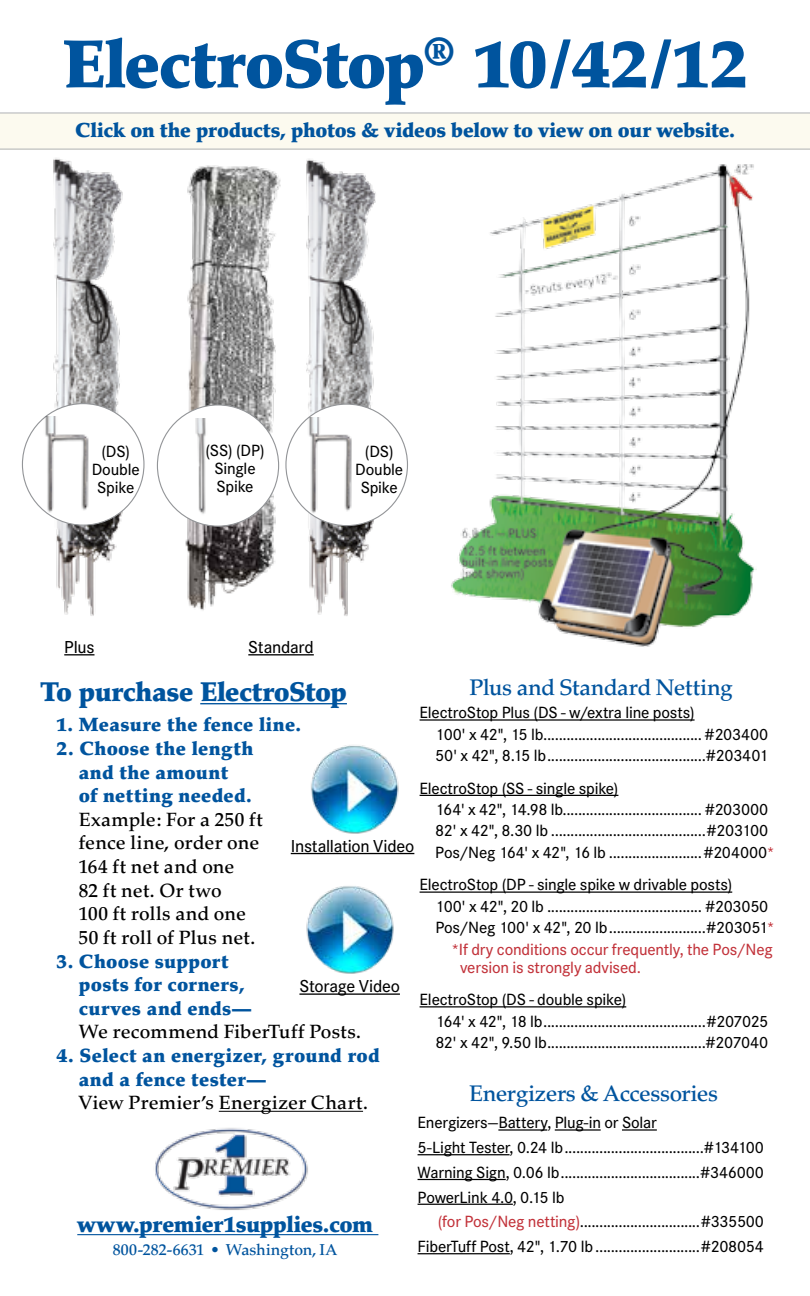
<style>
.page{position:relative;width:810px;height:1296px;background:#fff}
.page>*{position:absolute;margin:0;border:0;box-sizing:border-box;transform-origin:0 0}
.t1{font:900 67.5px "Palatino";letter-spacing:-.03em;color:#00549e}
.t2{font:900 27px "Palatino";letter-spacing:-.02em;color:#00549e}
.t3{font:500 22.5px "Palatino";letter-spacing:-.02em;color:#00549e}
.t4{font:900 22.5px "Palatino";letter-spacing:-.015em;color:#00549e}
.t5{font:900 20.25px "Palatino";letter-spacing:-.015em;color:#00549e}
.t6{font:900 19.12px/23.6px "Palatino";letter-spacing:.015em;color:#00549e}
.t7{font:500 19.12px/23.6px "Palatino";letter-spacing:.01em;color:#000}
.t8{font:500 18px "Corporate S";letter-spacing:-.015em;color:#000}
.t9{font:500 16.88px/21.4px "Corporate S";letter-spacing:-.015em;color:#000}
.t10{font:500 16.88px "Corporate S";letter-spacing:-.01em;color:#c2323a}
.t11{font:500 15.75px "Palatino";letter-spacing:.005em;color:#00549e}
.s1{color:#c2323a}
</style>
<div class="page">
<svg style="left:0;top:112px;width:810px;height:38px"></svg>
<img style="left:288px;top:146px;width:99px;height:470px">
<img style="left:178px;top:165px;width:103px;height:446px">
<img style="left:34px;top:146px;width:97px;height:470px">
<div style="left:22px;top:404px;width:122px;height:121px;background:#fff;border-radius:50%"></div>
<img style="left:21px;top:417px;width:84px;height:118px">
<hr style="left:64px;top:654px;width:30px;height:1px;background:#000">
<hr style="left:248px;top:654px;width:66px;height:1px;background:#000">
<hr style="left:291px;top:853px;width:123px;height:1px;background:#000">
<hr style="left:299px;top:993px;width:101px;height:2px;background:#000">
<img style="left:451px;top:164px;width:306px;height:483px">
<img style="left:155px;top:1128px;width:153px;height:82px">
<hr style="left:77px;top:1234px;width:301px;height:1px;background:#00549e">
<div style="left:157px;top:405px;width:122px;height:121px;background:#fff;border-radius:50%"></div>
<img style="left:156px;top:419px;width:50px;height:98px">
<div style="left:286px;top:404px;width:121px;height:122px;background:#fff;border-radius:50%"></div>
<img style="left:275px;top:417px;width:94px;height:119px">
<hr style="left:498px;top:1129px;width:49px;height:2px;background:#000">
<hr style="left:555px;top:1129px;width:46px;height:2px;background:#000">
<hr style="left:622px;top:1129px;width:35px;height:2px;background:#000">
<hr style="left:418px;top:1154px;width:92px;height:1px;background:#000">
<hr style="left:418px;top:1179px;width:88px;height:1px;background:#000">
<hr style="left:418px;top:1204px;width:95px;height:1px;background:#000">
<hr style="left:418px;top:1253px;width:92px;height:1px;background:#000">
<hr style="left:420px;top:719px;width:275px;height:2px;background:#000">
<hr style="left:420px;top:795px;width:198px;height:1px;background:#000">
<hr style="left:420px;top:892px;width:312px;height:1px;background:#000">
<hr style="left:420px;top:1006px;width:206px;height:1px;background:#000">
<hr style="left:200px;top:703px;width:147px;height:1px;background:#00549e">
<hr style="left:219px;top:1111px;width:144px;height:1px;background:#000">
<img style="left:311px;top:745px;width:88px;height:89px">
<img style="left:306px;top:886px;width:88px;height:88px">
<h1 class="t1" style="left:62px;top:24px;width:688px">ElectroStop<sup>®</sup> 10/42/12</h1>
<p class="t5" style="left:75px;top:118px;width:662px">Click on the products, photos &amp; videos below to view on our website.</p>
<p class="t9" style="left:92px;top:442px;width:49px;line-height:18px;text-align:center">(DS)<br>Double<br>Spike</p>
<p class="t9" style="left:205px;top:441px;width:61px;line-height:18px;text-align:center">(SS) (DP)<br>Single<br>Spike</p>
<p class="t9" style="left:355px;top:443px;width:49px;line-height:18px;text-align:center">(DS)<br>Double<br>Spike</p>
<p class="t8" style="left:64px;top:637px;width:32px">Plus</p>
<p class="t8" style="left:248px;top:637px;width:67px">Standard</p>
<h3 class="t3" style="left:470px;top:674px;width:265px">Plus and Standard Netting</h3>
<p class="t9" style="left:435px;top:702px;width:335px;text-indent:-16px">ElectroStop Plus (DS - w/extra line posts)<br>100' x 42", 15 lb......................................... #203400<br>50' x 42", 8.15 lb.........................................#203401</p>
<p class="t9" style="left:435px;top:778px;width:341px;text-indent:-16px">ElectroStop (SS - single spike)<br>164' x 42", 14.98 lb.................................... #203000<br>82' x 42", 8.30 lb ........................................#203100<br>Pos/Neg 164' x 42", 16 lb ........................#204000<span class="s1">*</span></p>
<p class="t9" style="left:420px;top:874px;width:314px">ElectroStop (DP - single spike w drivable posts)</p>
<p class="t9" style="left:435px;top:896px;width:335px">100' x 42", 20 lb ........................................ #203050</p>
<p class="t9" style="left:435px;top:917px;width:341px">Pos/Neg 100' x 42", 20 lb.........................#203051<span class="s1">*</span></p>
<p class="t10" style="left:451px;top:939px;width:323px">*If dry conditions occur frequently, the Pos/Neg</p>
<p class="t10" style="left:460px;top:957px;width:182px">version is strongly advised.</p>
<p class="t9" style="left:435px;top:989px;width:335px;text-indent:-16px">ElectroStop (DS - double spike)<br>164' x 42", 18 lb..........................................#207025<br>82' x 42", 9.50 lb.........................................#207040</p>
<h2 class="t2" style="left:40px;top:676px;width:308px">To purchase ElectroStop</h2>
<p class="t6" style="left:56px;top:713px;width:246px">1. Measure the fence line.</p>
<p class="t6" style="left:79px;top:737px;width:176px;text-indent:-22px">2. Choose the length and the amount<br>of netting needed.</p>
<p class="t7" style="left:79px;top:808px;width:186px">Example: For a 250 ft fence line, order one<br>164 ft net and one<br>82 ft net. Or two<br>100 ft rolls and one<br>50 ft roll of Plus net.</p>
<p class="t6" style="left:79px;top:949px;width:174px;text-indent:-22px">3. Choose support posts for corners, curves and ends—</p>
<p class="t7" style="left:79px;top:1020px;width:284px">We recommend FiberTuff Posts.</p>
<p class="t6" style="left:79px;top:1044px;width:303px;text-indent:-22px">4. Select an energizer, ground rod and a fence tester—</p>
<p class="t7" style="left:79px;top:1091px;width:291px">View Premier’s Energizer Chart.</p>
<p class="t8" style="left:291px;top:836px;width:125px">Installation Video</p>
<p class="t8" style="left:299px;top:976px;width:102px">Storage Video</p>
<h3 class="t3" style="left:469px;top:1080px;width:250px">Energizers &amp; Accessories</h3>
<p class="t9" style="left:418px;top:1110px;width:348px;line-height:24.8px">Energizers—Battery, Plug-in or Solar<br>5-Light Tester, 0.24 lb....................................#134100<br>Warning Sign, 0.06 lb....................................#346000<br>PowerLink 4.0, 0.15 lb</p>
<p class="t9" style="left:418px;top:1209px;width:348px;line-height:24.8px;text-align:right"><span class="s1">(for Pos/Neg netting)</span>...............................#335500<br>FiberTuff Post, 42", 1.70 lb...........................#208054</p>
<h3 class="t4" style="left:77px;top:1211px;width:297px">www.premier1supplies.com</h3>
<p class="t11" style="left:113px;top:1240px;width:226px">800-282-6631 • Washington, IA</p>
</div>
